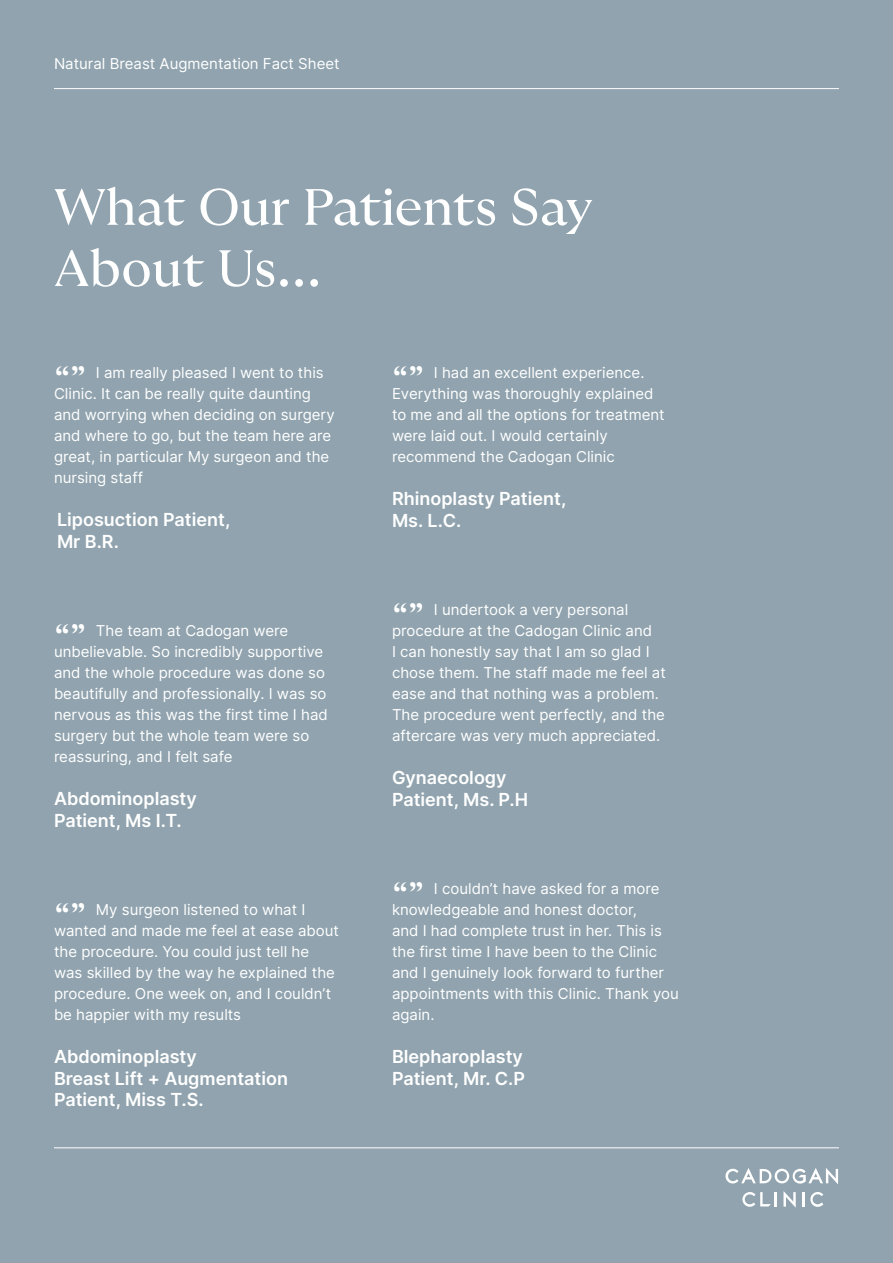
<style>
.page{position:relative;width:893px;height:1263px;background:#90a3ae}
.page>*{position:absolute;margin:0;border:0;box-sizing:border-box;transform-origin:0 0}
.t1{font:51px/61.2px "GT Ultra Fine";color:#fff}
.t2{font:37.5px "GT Ultra Fine";color:#fff}
.t3{font:600 18px/21.6px "Inter";color:#fff}
.t4{font:15px/21px "Inter";color:#fff}
</style>
<div class="page">
<hr style="left:54px;top:88px;width:785px;height:1px;background:#fff">
<hr style="left:54px;top:1147px;width:785px;height:1px;background:#fff">
<svg style="left:742px;top:1192px;width:29px;height:15px"></svg>
<svg style="left:803px;top:1192px;width:20px;height:15px"></svg>
<svg style="left:783px;top:1191px;width:13px;height:17px"></svg>
<hr style="left:774px;top:1192px;width:3px;height:14px;background:#fff">
<svg style="left:725px;top:1168px;width:113px;height:16px"></svg>
<p class="t4" style="left:54px;top:52px;width:287px">Natural Breast Augmentation Fact Sheet</p>
<h1 class="t1" style="left:54px;top:177px;width:540px">What Our Patients Say<br>About Us...</h1>
<h2 class="t2" style="left:54px;top:360px;width:34px">“”</h2>
<p class="t4" style="left:54px;top:361px;width:282px;text-indent:42px">I am really pleased I went to this<br>Clinic. It can be really quite daunting and worrying when deciding on surgery and where to go, but the team here are great, in particular My surgeon and the nursing staff</p>
<p class="t3" style="left:57px;top:508px;width:175px">Liposuction Patient,<br>Mr B.R.</p>
<h2 class="t2" style="left:54px;top:618px;width:34px">“”</h2>
<p class="t4" style="left:54px;top:619px;width:275px;text-indent:42px">The team at Cadogan were unbelievable. So incredibly supportive and the whole procedure was done so beautifully and professionally. I was so nervous as this was the first time I had surgery but the whole team were so reassuring, and I felt safe</p>
<p class="t3" style="left:54px;top:787px;width:144px">Abdominoplasty<br>Patient, Ms I.T.</p>
<h2 class="t2" style="left:54px;top:897px;width:34px">“”</h2>
<p class="t4" style="left:54px;top:898px;width:286px;text-indent:42px">My surgeon listened to what I wanted and made me feel at ease about the procedure. You could just tell he was skilled by the way he explained the procedure. One week on, and I couldn’t be happier with my results</p>
<p class="t3" style="left:54px;top:1045px;width:236px">Abdominoplasty<br>Breast Lift + Augmentation<br>Patient, Miss T.S.</p>
<h2 class="t2" style="left:392px;top:360px;width:34px">“”</h2>
<p class="t4" style="left:392px;top:361px;width:274px;text-indent:42px">I had an excellent experience.<br>Everything was thoroughly explained to me and all the options for treatment were laid out. I would certainly recommend the Cadogan Clinic</p>
<p class="t3" style="left:392px;top:487px;width:176px">Rhinoplasty Patient,<br>Ms. L.C.</p>
<h2 class="t2" style="left:392px;top:597px;width:34px">“”</h2>
<p class="t4" style="left:392px;top:598px;width:275px;text-indent:42px">I undertook a very personal procedure at the Cadogan Clinic and<br>I can honestly say that I am so glad I chose them. The staff made me feel at ease and that nothing was a problem.<br>The procedure went perfectly, and the aftercare was very much appreciated.</p>
<p class="t3" style="left:392px;top:766px;width:138px">Gynaecology<br>Patient, Ms. P.H</p>
<h2 class="t2" style="left:392px;top:876px;width:34px">“”</h2>
<p class="t4" style="left:392px;top:877px;width:288px;text-indent:42px">I couldn’t have asked for a more knowledgeable and honest doctor,<br>and I had complete trust in her. This is the first time I have been to the Clinic and I genuinely look forward to further appointments with this Clinic. Thank you again.</p>
<p class="t3" style="left:392px;top:1045px;width:134px">Blepharoplasty<br>Patient, Mr. C.P</p>
</div>
